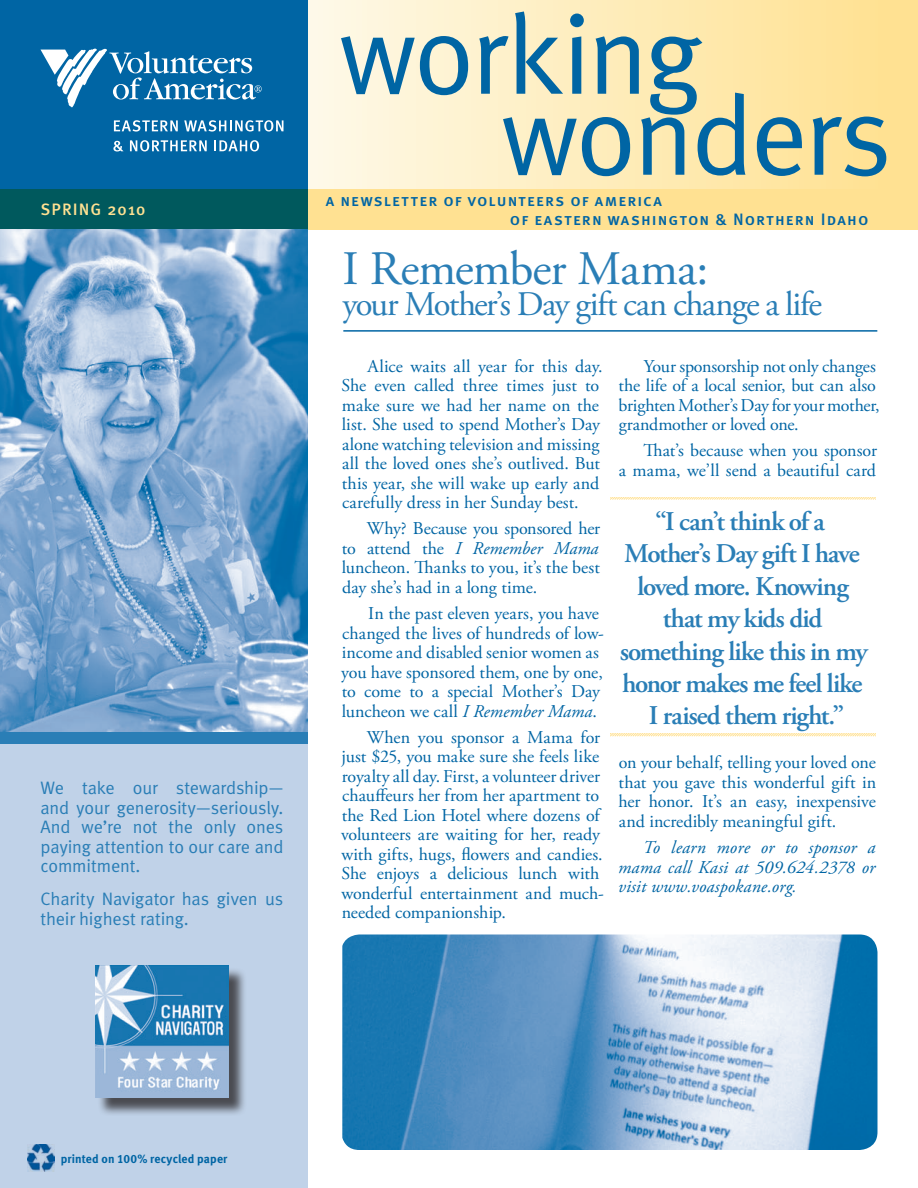
<style>
.page{position:relative;width:918px;height:1188px;background:#fff}
.page>*{position:absolute;margin:0;border:0;box-sizing:border-box;transform-origin:0 0}
.t1{font:112.5px "Meta Normal";letter-spacing:-.03em;color:#0065a4}
.t2{font:48px "Adobe Garamond Pro";letter-spacing:-.02em;color:#2a7eb6}
.t3{font:34.5px "Adobe Garamond Pro";letter-spacing:-.04em;color:#2a7eb6}
.t4{font:600 27px/32.4px "Adobe Garamond Pro";letter-spacing:-.035em;color:#2a7eb6;text-align:center}
.t5{font:18px/19.5px "Adobe Garamond Pro";letter-spacing:-.005em;color:#0065a4}
.t6{font:18px/19.5px "Meta Normal LF";letter-spacing:-.01em;color:#2a7eb6;text-align:justify}
.t7{font:italic 18px/19.5px "Adobe Garamond Pro";letter-spacing:.01em;color:#0065a4;text-align:justify}
.t8{font:16.5px/19.8px "Meta Medium Caps";letter-spacing:.07em;color:#0065a4}
.t9{font:16.5px "Meta Medium Caps";letter-spacing:.065em;color:#ffe192}
.t10{font:12px "Meta Bold LF";letter-spacing:.01em;color:#0065a4}
.s1{font-style:italic}
</style>
<div class="page">
<div style="left:0;top:722px;width:308px;height:466px;background:#c0d2e8"></div>
<div style="left:0;top:189px;width:918px;height:41px;background:#ffe192"></div>
<div style="left:878px;top:0;width:40px;height:189px;background:#ffe192"></div>
<svg style="left:308px;top:0;width:570px;height:189px;background:#feedbd"></svg>
<div style="left:0;top:0;width:308px;height:189px;background:#0065a4"></div>
<div style="left:0;top:189px;width:308px;height:41px;background:#00595d"></div>
<div style="left:0;top:730px;width:308px;height:14px;background:#2a7eb6"></div>
<img style="left:0;top:230px;width:308px;height:502px">
<svg style="left:114px;top:120px;width:64px;height:12px"></svg>
<svg style="left:184px;top:120px;width:100px;height:12px"></svg>
<svg style="left:113px;top:141px;width:11px;height:11px"></svg>
<svg style="left:130px;top:140px;width:77px;height:11px"></svg>
<svg style="left:214px;top:140px;width:45px;height:11px"></svg>
<svg style="left:41px;top:49px;width:221px;height:58px"></svg>
<hr style="left:343px;top:330px;width:534px;height:2px;background:#0065a4">
<div style="left:98px;top:968px;width:150px;height:149px;background:#231f20;opacity:.75"></div>
<img style="left:95px;top:965px;width:134px;height:133px">
<img style="left:27px;top:1144px;width:28px;height:27px">
<svg style="left:610px;top:734px;width:266px;height:2px"></svg>
<svg style="left:610px;top:497px;width:266px;height:3px"></svg>
<img style="left:342px;top:934px;width:536px;height:216px">
<p class="t9" style="left:40px;top:200px;width:106px">SPRING 2010</p>
<p class="t6" style="left:40px;top:778px;width:245px">We take our stewardship— and your generosity—seriously.<br>And we’re not the only ones paying attention to our care and commitment.</p>
<p class="t6" style="left:40px;top:889px;width:244px">Charity Navigator has given us their highest rating.</p>
<p class="t1" style="left:339px;top:-10px;width:364px">working</p>
<p class="t1" style="left:501px;top:71px;width:392px">wonders</p>
<p class="t8" style="left:510px;top:190px;width:360px;text-indent:-184px">a newsletter of volunteers of america<br>of eastern washington &amp; Northern Idaho</p>
<p class="t2" style="left:343px;top:240px;width:367px">I Remember Mama:</p>
<p class="t3" style="left:343px;top:284px;width:481px">your Mother’s Day gift can change a life</p>
<p class="t5" style="left:342px;top:357px;width:263px;text-indent:26px">Alice waits all year for this day.<br>She even called three times just to make sure we had her name on the list. She used to spend Mother’s Day alone watching television and missing all the loved ones she’s outlived. But this year, she will wake up early and carefully dress in her Sunday best.</p>
<p class="t5" style="left:342px;top:520px;width:260px;text-align:justify;text-indent:25px">Why? Because you sponsored her to attend the <span class="s1">I Remember Mama </span>luncheon. Thanks to you, it’s the best day she’s had in a long time.</p>
<p class="t5" style="left:341px;top:604px;width:264px;text-indent:27px">In the past eleven years, you have changed the lives of hundreds of low&shy;income and disabled senior women as you have sponsored them, one by one, to come to a special Mother’s Day luncheon we call <span class="s1">I Remember Mama</span>.</p>
<p class="t5" style="left:341px;top:728px;width:264px;text-indent:26px">When you sponsor a Mama for just $25, you make sure she feels like royalty all day. First, a volunteer driver chauffeurs her from her apartment to the Red Lion Hotel where dozens of volunteers are waiting for her, ready with gifts, hugs, flowers and candies.<br>She enjoys a delicious lunch with wonderful entertainment and much&shy;needed companionship.</p>
<p class="t5" style="left:619px;top:357px;width:263px;text-indent:25px">Your sponsorship not only changes the life of a local senior, but can also brighten Mother’s Day for your mother, grandmother or loved one.</p>
<p class="t5" style="left:619px;top:442px;width:260px;text-align:right">That’s because when you sponsor<br>a mama, we’ll send a beautiful card</p>
<p class="t4" style="left:620px;top:505px;width:249px">“I can’t think of a<br>Mother’s Day gift I have loved more. Knowing that my kids did something like this in my honor makes me feel like<br>I raised them right.”</p>
<p class="t5" style="left:619px;top:754px;width:259px;text-align:justify">on your behalf, telling your loved one that you gave this wonderful gift in her honor. It’s an easy, inexpensive and incredibly meaningful gift.</p>
<p class="t7" style="left:618px;top:838px;width:259px;text-indent:25px">To learn more or to sponsor a mama call Kasi at 509.624.2378 or visit www.voaspokane.org.</p>
<p class="t10" style="left:61px;top:1151px;width:168px">printed on 100% recycled paper</p>
</div>
